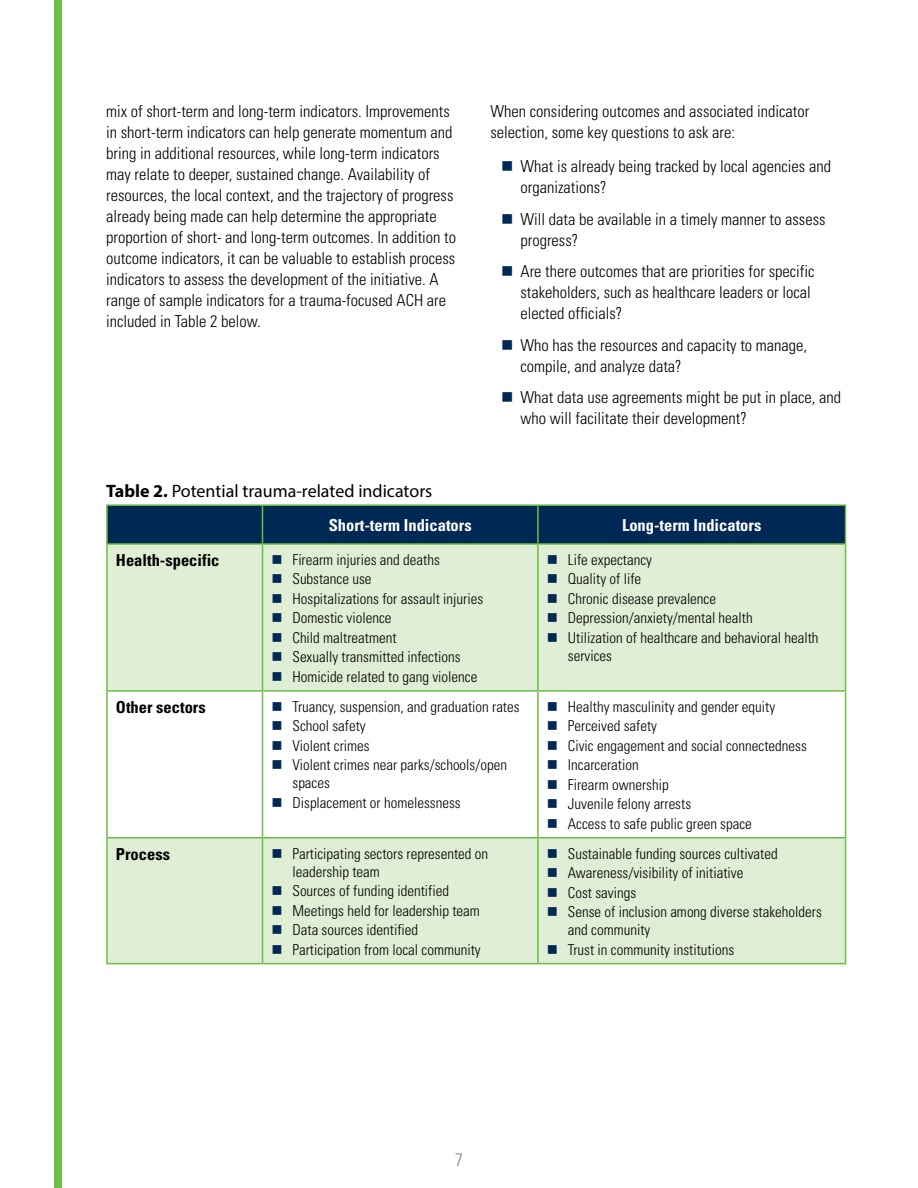
<style>
.page{position:relative;width:918px;height:1188px;background:#fff}
.page>*{position:absolute;margin:0;border:0;box-sizing:border-box;transform-origin:0 0}
.Figure_headings{font:18px "Myriad Pro";color:#000}
.t1{font:300 condensed 18px "Univers";color:#7b8a9d}
.Body_text{font:300 condensed 16.5px/21px "Univers";color:#000}
.Table_header{font:700 condensed 16.5px "Univers";color:#fff}
.Table_text{font:700 condensed 16.5px "Univers";color:#000}
.t2{font:300 condensed 15px/18px "Univers";color:#000}
.s1{font-weight:700}
</style>
<div class="page">
<div style="left:54px;top:0;width:7px;height:1188px;background:#6cbe45"></div>
<div style="left:108px;top:506px;width:737px;height:37px;background:#002855"></div>
<svg style="left:108px;top:545px;width:737px;height:418px;fill:#dfeed4"></svg>
<hr style="left:106px;top:545px;width:2px;height:145px;background:#6cbe45">
<hr style="left:262px;top:545px;width:1px;height:145px;background:#6cbe45">
<hr style="left:537px;top:545px;width:2px;height:145px;background:#6cbe45">
<hr style="left:845px;top:545px;width:1px;height:145px;background:#6cbe45">
<hr style="left:106px;top:690px;width:156px;height:2px;background:#6cbe45">
<hr style="left:106px;top:692px;width:2px;height:145px;background:#6cbe45">
<hr style="left:262px;top:690px;width:276px;height:2px;background:#6cbe45">
<hr style="left:262px;top:692px;width:1px;height:145px;background:#6cbe45">
<hr style="left:538px;top:690px;width:308px;height:2px;background:#6cbe45">
<hr style="left:537px;top:692px;width:2px;height:145px;background:#6cbe45">
<hr style="left:845px;top:692px;width:1px;height:145px;background:#6cbe45">
<hr style="left:106px;top:837px;width:156px;height:2px;background:#6cbe45">
<hr style="left:106px;top:839px;width:2px;height:124px;background:#6cbe45">
<hr style="left:262px;top:837px;width:276px;height:2px;background:#6cbe45">
<hr style="left:262px;top:839px;width:1px;height:124px;background:#6cbe45">
<hr style="left:538px;top:837px;width:308px;height:2px;background:#6cbe45">
<hr style="left:537px;top:839px;width:2px;height:124px;background:#6cbe45">
<hr style="left:845px;top:839px;width:1px;height:124px;background:#6cbe45">
<hr style="left:106px;top:963px;width:156px;height:1px;background:#6cbe45">
<hr style="left:262px;top:963px;width:276px;height:1px;background:#6cbe45">
<hr style="left:538px;top:963px;width:308px;height:1px;background:#6cbe45">
<hr style="left:106px;top:504px;width:156px;height:2px;background:#6cbe45">
<hr style="left:106px;top:506px;width:2px;height:37px;background:#6cbe45">
<hr style="left:537px;top:506px;width:2px;height:37px;background:#6cbe45">
<hr style="left:106px;top:543px;width:156px;height:2px;background:#6cbe45">
<hr style="left:262px;top:504px;width:276px;height:2px;background:#6cbe45">
<hr style="left:262px;top:506px;width:1px;height:37px;background:#6cbe45">
<hr style="left:538px;top:504px;width:308px;height:2px;background:#6cbe45">
<hr style="left:845px;top:506px;width:1px;height:37px;background:#6cbe45">
<hr style="left:262px;top:543px;width:276px;height:2px;background:#6cbe45">
<hr style="left:538px;top:543px;width:308px;height:2px;background:#6cbe45">
<svg style="left:273px;top:555px;width:8px;height:9px"></svg>
<svg style="left:273px;top:574px;width:8px;height:9px"></svg>
<svg style="left:273px;top:594px;width:8px;height:9px"></svg>
<svg style="left:273px;top:613px;width:8px;height:9px"></svg>
<svg style="left:273px;top:633px;width:8px;height:9px"></svg>
<svg style="left:273px;top:652px;width:8px;height:9px"></svg>
<svg style="left:273px;top:672px;width:8px;height:9px"></svg>
<svg style="left:548px;top:555px;width:9px;height:9px"></svg>
<svg style="left:548px;top:574px;width:9px;height:9px"></svg>
<svg style="left:548px;top:594px;width:9px;height:9px"></svg>
<svg style="left:548px;top:613px;width:9px;height:9px"></svg>
<svg style="left:548px;top:633px;width:9px;height:9px"></svg>
<svg style="left:273px;top:702px;width:8px;height:9px"></svg>
<svg style="left:273px;top:721px;width:8px;height:9px"></svg>
<svg style="left:273px;top:741px;width:8px;height:9px"></svg>
<svg style="left:273px;top:760px;width:8px;height:9px"></svg>
<svg style="left:273px;top:798px;width:8px;height:9px"></svg>
<svg style="left:548px;top:702px;width:9px;height:9px"></svg>
<svg style="left:548px;top:721px;width:9px;height:9px"></svg>
<svg style="left:548px;top:741px;width:9px;height:9px"></svg>
<svg style="left:548px;top:760px;width:9px;height:9px"></svg>
<svg style="left:548px;top:780px;width:9px;height:9px"></svg>
<svg style="left:548px;top:799px;width:9px;height:9px"></svg>
<svg style="left:548px;top:819px;width:9px;height:9px"></svg>
<svg style="left:273px;top:849px;width:8px;height:9px"></svg>
<svg style="left:273px;top:886px;width:8px;height:9px"></svg>
<svg style="left:273px;top:906px;width:8px;height:9px"></svg>
<svg style="left:273px;top:925px;width:8px;height:9px"></svg>
<svg style="left:273px;top:945px;width:8px;height:9px"></svg>
<svg style="left:548px;top:849px;width:9px;height:9px"></svg>
<svg style="left:548px;top:868px;width:9px;height:9px"></svg>
<svg style="left:548px;top:888px;width:9px;height:9px"></svg>
<svg style="left:548px;top:907px;width:9px;height:9px"></svg>
<svg style="left:548px;top:945px;width:9px;height:9px"></svg>
<p class="Body_text" style="left:106px;top:100px;width:351px">mix of short-term and long-term indicators. Improvements in short-term indicators can help generate momentum and bring in additional resources, while long-term indicators may relate to deeper, sustained change. Availability of resources, the local context, and the trajectory of progress already being made can help determine the appropriate proportion of short- and long-term outcomes. In addition to outcome indicators, it can be valuable to establish process indicators to assess the development of the initiative. A range of sample indicators for a trauma-focused ACH are included in Table 2 below.</p>
<p class="Body_text" style="left:490px;top:100px;width:320px">When considering outcomes and associated indicator selection, some key questions to ask are:</p>
<p class="Body_text" style="left:520px;top:156px;width:312px">What is already being tracked by local agencies and organizations?</p>
<p class="Body_text" style="left:520px;top:208px;width:307px">Will data be available in a timely manner to assess progress?</p>
<p class="Body_text" style="left:520px;top:261px;width:296px">Are there outcomes that are priorities for specific stakeholders, such as healthcare leaders or local elected officials?</p>
<p class="Body_text" style="left:520px;top:334px;width:288px">Who has the resources and capacity to manage, compile, and analyze data?</p>
<p class="Body_text" style="left:520px;top:387px;width:322px">What data use agreements might be put in place, and who will facilitate their development?</p>
<p class="Figure_headings" style="left:106px;top:480px;width:328px"><span class="s1">Table 2.</span> Potential trauma-related indicators</p>
<p class="Table_header" style="left:329px;top:515px;width:144px">Short-term Indicators</p>
<p class="Table_header" style="left:622px;top:515px;width:141px">Long-term Indicators</p>
<p class="Table_text" style="left:116px;top:550px;width:105px">Health-specific</p>
<p class="t2" style="left:292px;top:551px;width:149px">Firearm injuries and deaths</p>
<p class="t2" style="left:292px;top:570px;width:81px">Substance use</p>
<p class="t2" style="left:292px;top:590px;width:192px">Hospitalizations for assault injuries</p>
<p class="t2" style="left:292px;top:609px;width:101px">Domestic violence</p>
<p class="t2" style="left:292px;top:629px;width:106px">Child maltreatment</p>
<p class="t2" style="left:292px;top:648px;width:170px">Sexually transmitted infections</p>
<p class="t2" style="left:292px;top:668px;width:186px">Homicide related to gang violence</p>
<p class="Table_text" style="left:116px;top:697px;width:91px">Other sectors</p>
<p class="t2" style="left:292px;top:697px;width:229px">Truancy, suspension, and graduation rates</p>
<p class="t2" style="left:292px;top:717px;width:75px">School safety</p>
<p class="t2" style="left:292px;top:736px;width:79px">Violent crimes</p>
<p class="t2" style="left:292px;top:756px;width:216px">Violent crimes near parks/schools/open spaces</p>
<p class="t2" style="left:292px;top:793px;width:170px">Displacement or homelessness</p>
<p class="Table_text" style="left:116px;top:844px;width:56px">Process</p>
<p class="t2" style="left:292px;top:844px;width:197px">Participating sectors represented on leadership team</p>
<p class="t2" style="left:292px;top:882px;width:158px">Sources of funding identified</p>
<p class="t2" style="left:292px;top:901px;width:189px">Meetings held for leadership team</p>
<p class="t2" style="left:292px;top:921px;width:127px">Data sources identified</p>
<p class="t2" style="left:292px;top:940px;width:190px">Participation from local community</p>
<p class="t2" style="left:568px;top:551px;width:86px">Life expectancy</p>
<p class="t2" style="left:568px;top:570px;width:75px">Quality of life</p>
<p class="t2" style="left:568px;top:590px;width:150px">Chronic disease prevalence</p>
<p class="t2" style="left:568px;top:609px;width:186px">Depression/anxiety/mental health</p>
<p class="t2" style="left:568px;top:629px;width:252px">Utilization of healthcare and behavioral health services</p>
<p class="t2" style="left:568px;top:697px;width:209px">Healthy masculinity and gender equity</p>
<p class="t2" style="left:568px;top:717px;width:91px">Perceived safety</p>
<p class="t2" style="left:568px;top:736px;width:241px">Civic engagement and social connectedness</p>
<p class="t2" style="left:568px;top:756px;width:72px">Incarceration</p>
<p class="t2" style="left:568px;top:775px;width:102px">Firearm ownership</p>
<p class="t2" style="left:568px;top:795px;width:125px">Juvenile felony arrests</p>
<p class="t2" style="left:568px;top:814px;width:186px">Access to safe public green space</p>
<p class="t2" style="left:568px;top:844px;width:211px">Sustainable funding sources cultivated</p>
<p class="t2" style="left:568px;top:864px;width:177px">Awareness/visibility of initiative</p>
<p class="t2" style="left:568px;top:883px;width:70px">Cost savings</p>
<p class="t2" style="left:568px;top:903px;width:256px">Sense of inclusion among diverse stakeholders and community</p>
<p class="t2" style="left:568px;top:940px;width:168px">Trust in community institutions</p>
<p class="t1" style="left:455px;top:1149px;width:9px">7</p>
</div>
